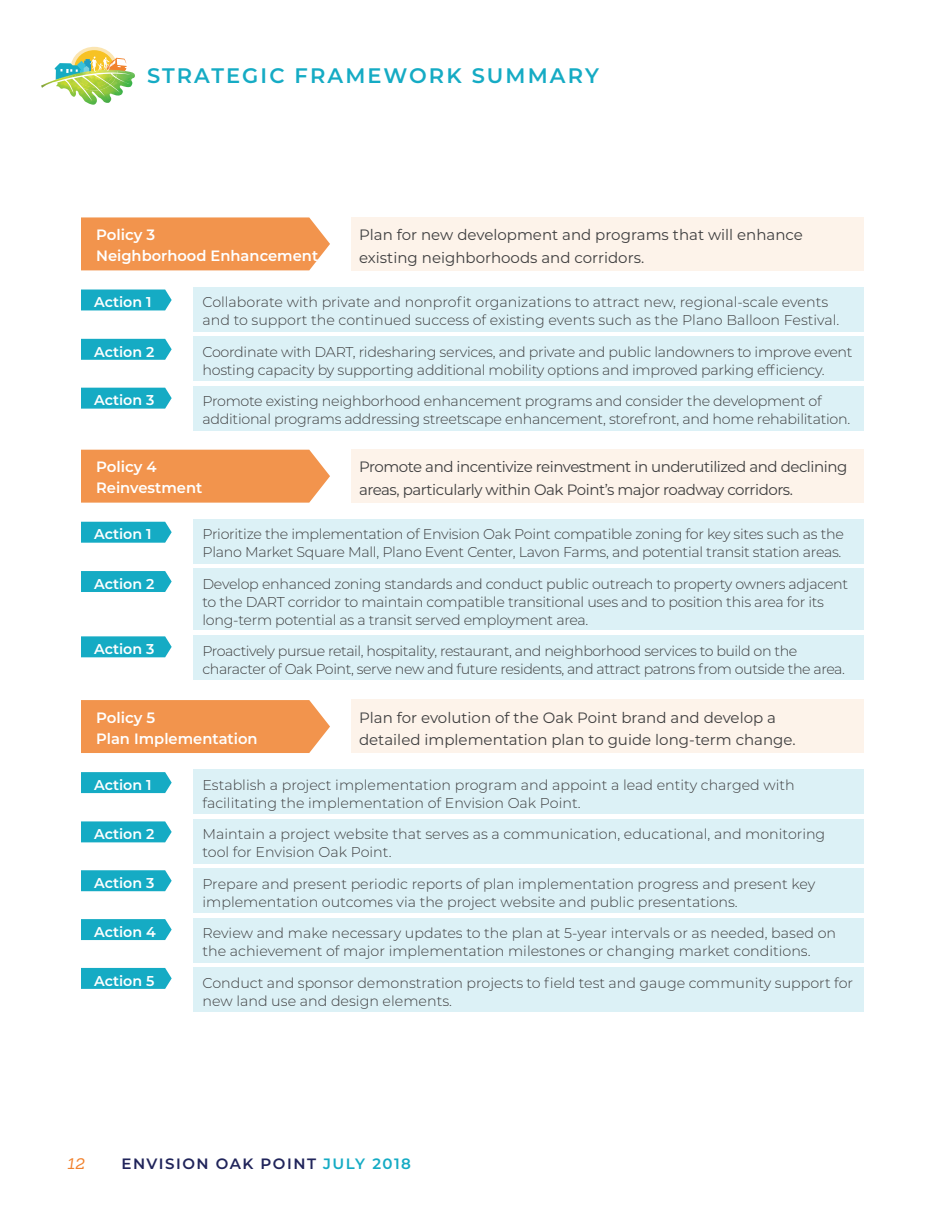
<style>
.page{position:relative;width:945px;height:1215px;background:#fff}
.page>*{position:absolute;margin:0;border:0;box-sizing:border-box;transform-origin:0 0}
.t1{font:600 21px "Montserrat";letter-spacing:.1em;color:#15abc4}
.Map_Graph_title{font:15px/22.5px "Montserrat";letter-spacing:-.01em;color:#3e3e3f}
.Map_Graph_title-2{font:15px/22.5px "Montserrat";letter-spacing:-.03em;color:#3e3e3f}
.Header_2{font:600 15px "Montserrat";color:#fff}
.t2{font:600 15px "Montserrat";letter-spacing:.1em;color:#20245a}
.t3{font:italic 15px "Sanchez";color:#f1822e}
.Caption_dark{font:300 14.25px/18px "Montserrat";letter-spacing:-.02em;color:#3e3e3f}
.Caption_dark-2{font:300 14.25px/18px "Montserrat";color:#3e3e3f}
.Caption_white{font:600 14.25px "Montserrat";letter-spacing:-.005em;color:#fff}
.s1{color:#15abc4}
</style>
<div class="page">
<div style="left:70px;top:47px;width:48px;height:44px;background:#fbe5b1;border-radius:50%"></div>
<div style="left:74px;top:50px;width:40px;height:37px;background:#f7c224;border-radius:50%"></div>
<img style="left:41px;top:72px;width:94px;height:33px">
<img style="left:51px;top:56px;width:80px;height:45px">
<div style="left:81px;top:217px;width:249px;height:53px;background:#f2944d"></div>
<div style="left:81px;top:700px;width:249px;height:53px;background:#f2944d"></div>
<div style="left:81px;top:450px;width:249px;height:53px;background:#f2944d"></div>
<div style="left:81px;top:290px;width:91px;height:20px;background:#15abc4"></div>
<svg style="left:81px;top:772px;width:91px;height:21px;background:#1faec6"></svg>
<svg style="left:81px;top:522px;width:91px;height:21px;background:#21afc7"></svg>
<svg style="left:81px;top:339px;width:91px;height:21px;background:#20afc6"></svg>
<svg style="left:81px;top:821px;width:91px;height:21px;background:#22afc7"></svg>
<svg style="left:81px;top:919px;width:91px;height:21px;background:#1faec6"></svg>
<svg style="left:81px;top:571px;width:91px;height:21px;background:#1eaec6"></svg>
<svg style="left:81px;top:388px;width:91px;height:21px;background:#22afc7"></svg>
<svg style="left:81px;top:870px;width:91px;height:21px;background:#20afc6"></svg>
<svg style="left:81px;top:968px;width:91px;height:21px;background:#1faec6"></svg>
<svg style="left:81px;top:636px;width:91px;height:21px;background:#22afc7"></svg>
<div style="left:351px;top:217px;width:513px;height:53px;background:#fdf3ea"></div>
<div style="left:351px;top:700px;width:513px;height:53px;background:#fdf3ea"></div>
<div style="left:351px;top:449px;width:513px;height:54px;background:#fdf3ea"></div>
<div style="left:193px;top:287px;width:671px;height:45px;background:#dcf1f6"></div>
<div style="left:193px;top:769px;width:671px;height:45px;background:#dcf1f6"></div>
<div style="left:193px;top:519px;width:671px;height:45px;background:#dcf1f6"></div>
<div style="left:193px;top:336px;width:671px;height:45px;background:#dcf1f6"></div>
<div style="left:193px;top:819px;width:671px;height:45px;background:#dcf1f6"></div>
<div style="left:193px;top:918px;width:671px;height:45px;background:#dcf1f6"></div>
<div style="left:193px;top:568px;width:671px;height:62px;background:#dcf1f6"></div>
<div style="left:193px;top:386px;width:671px;height:45px;background:#dcf1f6"></div>
<div style="left:193px;top:868px;width:671px;height:45px;background:#dcf1f6"></div>
<div style="left:193px;top:967px;width:671px;height:45px;background:#dcf1f6"></div>
<div style="left:193px;top:635px;width:671px;height:45px;background:#dcf1f6"></div>
<h1 class="t1" style="left:147px;top:61px;width:453px">Strategic Framework Summary</h1>
<p class="Header_2" style="left:96px;top:224px;width:61px">Policy 3</p>
<p class="Header_2" style="left:96px;top:245px;width:224px">Neighborhood Enhancement</p>
<p class="Map_Graph_title" style="left:359px;top:223px;width:445px">Plan for new development and programs that will enhance existing neighborhoods and corridors.</p>
<p class="Caption_white" style="left:94px;top:292px;width:59px">Action 1</p>
<p class="Caption_white" style="left:94px;top:341px;width:62px">Action 2</p>
<p class="Caption_white" style="left:94px;top:390px;width:62px">Action 3</p>
<p class="Caption_dark-2" style="left:202px;top:293px;width:638px">Collaborate with private and nonprofit organizations to attract new, regional-scale events and to support the continued success of existing events such as the Plano Balloon Festival.</p>
<p class="Caption_dark" style="left:202px;top:342px;width:652px">Coordinate with DART, ridesharing services, and private and public landowners to improve event hosting capacity by supporting additional mobility options and improved parking efficiency.</p>
<p class="Caption_dark" style="left:202px;top:392px;width:649px">Promote existing neighborhood enhancement programs and consider the development of additional programs addressing streetscape enhancement, storefront, and home rehabilitation.</p>
<p class="Header_2" style="left:96px;top:456px;width:62px">Policy 4</p>
<p class="Header_2" style="left:96px;top:477px;width:108px">Reinvestment</p>
<p class="Map_Graph_title-2" style="left:359px;top:455px;width:490px">Promote and incentivize reinvestment in underutilized and declining areas, particularly within Oak Point’s major roadway corridors.</p>
<p class="Caption_white" style="left:94px;top:524px;width:59px">Action 1</p>
<p class="Caption_white" style="left:94px;top:574px;width:62px">Action 2</p>
<p class="Caption_white" style="left:94px;top:639px;width:62px">Action 3</p>
<p class="Caption_dark" style="left:202px;top:525px;width:643px">Prioritize the implementation of Envision Oak Point compatible zoning for key sites such as the<br>Plano Market Square Mall, Plano Event Center, Lavon Farms, and potential transit station areas.</p>
<p class="Caption_dark" style="left:202px;top:574px;width:647px">Develop enhanced zoning standards and conduct public outreach to property owners adjacent to the DART corridor to maintain compatible transitional uses and to position this area for its long-term potential as a transit served employment area.</p>
<p class="Caption_dark" style="left:202px;top:642px;width:644px">Proactively pursue retail, hospitality, restaurant, and neighborhood services to build on the character of Oak Point, serve new and future residents, and attract patrons from outside the area.</p>
<p class="Header_2" style="left:96px;top:707px;width:61px">Policy 5</p>
<p class="Header_2" style="left:96px;top:728px;width:163px">Plan I mplementation</p>
<p class="Map_Graph_title" style="left:359px;top:706px;width:438px">Plan for evolution of the Oak Point brand and develop a detailed implementation plan to guide long-term change.</p>
<p class="Caption_white" style="left:94px;top:775px;width:59px">Action 1</p>
<p class="Caption_white" style="left:94px;top:824px;width:62px">Action 2</p>
<p class="Caption_white" style="left:94px;top:873px;width:62px">Action 3</p>
<p class="Caption_white" style="left:94px;top:922px;width:63px">Action 4</p>
<p class="Caption_white" style="left:94px;top:971px;width:62px">Action 5</p>
<p class="Caption_dark-2" style="left:202px;top:775px;width:594px">Establish a project implementation program and appoint a lead entity charged with facilitating the implementation of Envision Oak Point.</p>
<p class="Caption_dark-2" style="left:202px;top:825px;width:624px">Maintain a project website that serves as a communication, educational, and monitoring tool for Envision Oak Point.</p>
<p class="Caption_dark-2" style="left:202px;top:874px;width:614px">Prepare and present periodic reports of plan implementation progress and present key implementation outcomes via the project website and public presentations.</p>
<p class="Caption_dark-2" style="left:202px;top:924px;width:635px">Review and make necessary updates to the plan at 5-year intervals or as needed, based on the achievement of major implementation milestones or changing market conditions.</p>
<p class="Caption_dark-2" style="left:202px;top:973px;width:652px">Conduct and sponsor demonstration projects to field test and gauge community support for new land use and design elements.</p>
<p class="t3" style="left:67px;top:1154px;width:18px">12</p>
<p class="t2" style="left:122px;top:1153px;width:291px">ENVISION OAK POINT <span class="s1">JULY 2018</span></p>
</div>
